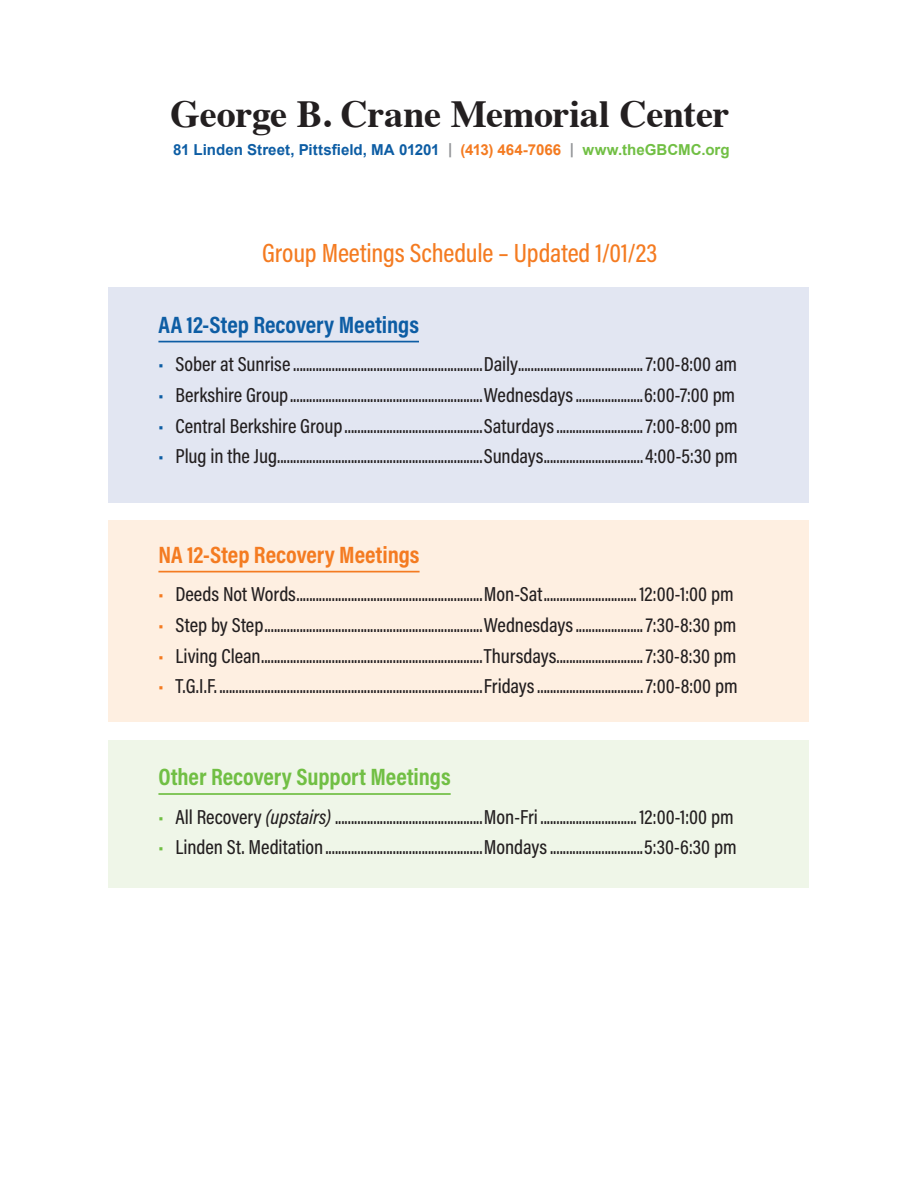
<style>
.page{position:relative;width:918px;height:1188px;background:#fff}
.page>*{position:absolute;margin:0;border:0;box-sizing:border-box;transform-origin:0 0}
.t1{font:700 38.25px "Times";letter-spacing:-.01em;color:#231f20}
.t2{font:500 26.55px "Acumin Pro Cond";letter-spacing:-.005em;color:#f47b21}
.Schedule_Title_Under{font:700 23.85px "Acumin Pro Cond";color:#71bf44}
.Schedule_Title_Under-2{font:700 23.85px "Acumin Pro Cond";color:#0d5da4}
.Schedule_Title_Under-3{font:700 23.85px "Acumin Pro Cond";color:#f47b21}
.t3{font:500 20.4px "Acumin Pro Cond";letter-spacing:-.005em;color:#231f20}
.t4{font:700 15.15px "Arial";color:#0d5da4}
.s1{color:#939598}
.s2{color:#f47b21}
.s3{color:#71bf44}
.s4{color:#0d5da4}
.s5{font-style:italic}
</style>
<div class="page">
<div style="left:109px;top:287px;width:700px;height:216px;background:#e2e6f2"></div>
<div style="left:109px;top:740px;width:700px;height:147px;background:#eff6e8"></div>
<div style="left:109px;top:521px;width:700px;height:201px;background:#feefe1"></div>
<hr style="left:158px;top:341px;width:261px;height:1px;background:#0d5da4">
<hr style="left:158px;top:571px;width:262px;height:1px;background:#f47b21">
<hr style="left:158px;top:793px;width:293px;height:2px;background:#71bf44">
<p class="t1" style="left:170px;top:78px;width:561px">George B. Crane Memorial Center</p>
<p class="t4" style="left:173px;top:140px;width:558px">81 Linden Street, Pittsfield, MA 01201 <span class="s1">|</span> <span class="s2">(413) 464-7066</span> <span class="s1">|</span> <span class="s3">www.theGBCMC.org</span></p>
<p class="t2" style="left:262px;top:236px;width:397px">Group Meetings Schedule – Updated 1/01/23</p>
<p class="Schedule_Title_Under-2" style="left:158px;top:309px;width:262px">AA 12-Step Recovery Meetings</p>
<p class="t3" style="left:158px;top:351px;width:580px"><span class="s4">•</span> Sober at Sunrise ...........................................................Daily.......................................7:00-8:00 am</p>
<p class="t3" style="left:158px;top:382px;width:578px"><span class="s4">•</span> Berkshire Group............................................................Wednesdays.....................6:00-7:00 pm</p>
<p class="t3" style="left:158px;top:413px;width:581px"><span class="s4">•</span> Central Berkshire Group...........................................Saturdays...........................7:00-8:00 pm</p>
<p class="t3" style="left:158px;top:443px;width:581px"><span class="s4">•</span> Plug in the Jug................................................................Sundays...............................4:00-5:30 pm</p>
<p class="Schedule_Title_Under-3" style="left:158px;top:539px;width:263px">NA 12-Step Recovery Meetings</p>
<p class="t3" style="left:158px;top:581px;width:577px"><span class="s2">•</span> Deeds Not Words..........................................................Mon-Sat............................. 12:00-1:00 pm</p>
<p class="t3" style="left:158px;top:612px;width:579px"><span class="s2">•</span> Step by Step....................................................................Wednesdays.....................7:30-8:30 pm</p>
<p class="t3" style="left:158px;top:643px;width:579px"><span class="s2">•</span> Living Clean.....................................................................Thursdays...........................7:30-8:30 pm</p>
<p class="t3" style="left:158px;top:673px;width:581px"><span class="s2">•</span> T.G.I.F. ..................................................................................Fridays.................................7:00-8:00 pm</p>
<p class="Schedule_Title_Under" style="left:158px;top:762px;width:294px">Other Recovery Support Meetings</p>
<p class="t3" style="left:158px;top:804px;width:577px"><span class="s3">•</span> All Recovery <span class="s5">(upstairs)</span> ..............................................Mon-Fri .............................. 12:00-1:00 pm</p>
<p class="t3" style="left:158px;top:834px;width:580px"><span class="s3">•</span> Linden St. Meditation.................................................Mondays.............................5:30-6:30 pm</p>
</div>
